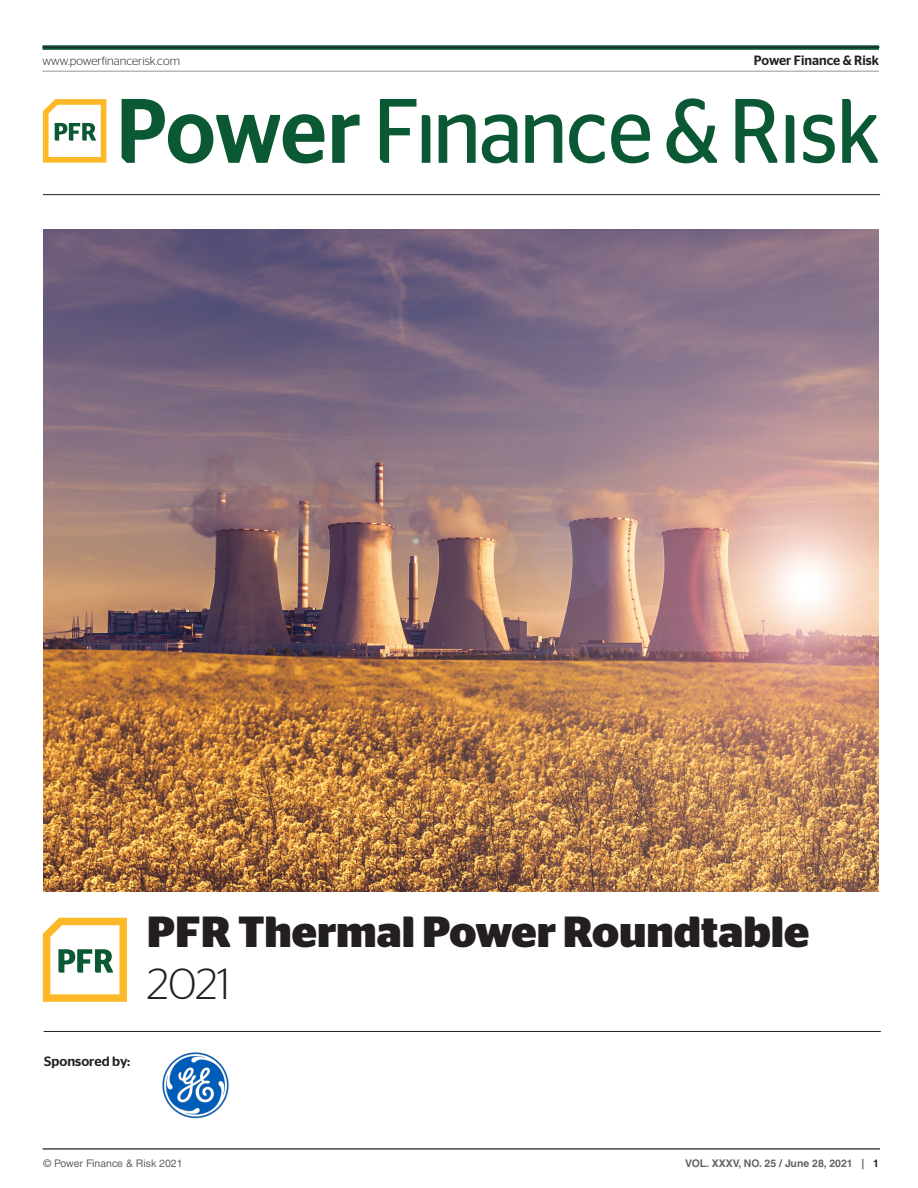
<style>
.page{position:relative;width:918px;height:1188px;background:#fff}
.page>*{position:absolute;margin:0;border:0;box-sizing:border-box;transform-origin:0 0}
.t1{font:700 43.5px "Stag Sans";color:#231f20}
.t2{font:300 43.5px "Stag Sans";color:#231f20}
.t3{font:500 13.5px "Stag Sans";color:#231f20}
.t4{font:300 12px "Stag Sans";color:#231f20}
.t5{font:700 10.5px "Helvetica LT Std";color:#636366}
.t6{font:10.5px "Helvetica LT Std";color:#636366}
.s1{color:#231f20}
</style>
<div class="page">
<div style="left:43px;top:45px;width:836px;height:5px;background:#0e4d2f"></div>
<hr style="left:43px;top:71px;width:836px;height:1px;background:#939598">
<hr style="left:43px;top:1148px;width:837px;height:2px;background:#636366">
<img style="left:44px;top:229px;width:835px;height:662px">
<svg style="left:43px;top:918px;width:84px;height:84px"></svg>
<svg style="left:43px;top:99px;width:63px;height:64px"></svg>
<svg style="left:332px;top:114px;width:28px;height:49px"></svg>
<svg style="left:422px;top:115px;width:8px;height:48px"></svg>
<svg style="left:439px;top:114px;width:37px;height:49px"></svg>
<svg style="left:482px;top:114px;width:35px;height:49px"></svg>
<svg style="left:525px;top:114px;width:37px;height:49px"></svg>
<svg style="left:569px;top:114px;width:36px;height:49px"></svg>
<svg style="left:611px;top:114px;width:39px;height:49px"></svg>
<svg style="left:666px;top:98px;width:51px;height:65px"></svg>
<svg style="left:786px;top:115px;width:8px;height:48px"></svg>
<svg style="left:803px;top:115px;width:32px;height:48px"></svg>
<svg style="left:842px;top:99px;width:36px;height:64px"></svg>
<svg style="left:122px;top:99px;width:202px;height:64px"></svg>
<svg style="left:380px;top:99px;width:36px;height:64px"></svg>
<svg style="left:735px;top:99px;width:42px;height:64px"></svg>
<hr style="left:43px;top:194px;width:837px;height:1px;background:#231f20">
<hr style="left:43px;top:47px;width:837px;height:1px;background:#231f20">
<hr style="left:44px;top:1031px;width:837px;height:1px;background:#231f20">
<img style="left:162px;top:1052px;width:67px;height:67px">
<p class="t4" style="left:43px;top:54px;width:139px">www.powerfinancerisk.com</p>
<p class="t3" style="left:754px;top:52px;width:127px">Power Finance &amp; Risk</p>
<h1 class="t1" style="left:147px;top:907px;width:664px">PFR Thermal Power Roundtable</h1>
<h1 class="t2" style="left:147px;top:960px;width:85px">2021</h1>
<p class="t3" style="left:44px;top:1053px;width:88px">Sponsored by:</p>
<p class="t6" style="left:43px;top:1158px;width:141px">© Power Finance &amp; Risk 2021</p>
<p class="t5" style="left:685px;top:1157px;width:195px">VOL. XXXV, NO. 25 / June 28, 2021 | <span class="s1">1</span></p>
</div>
